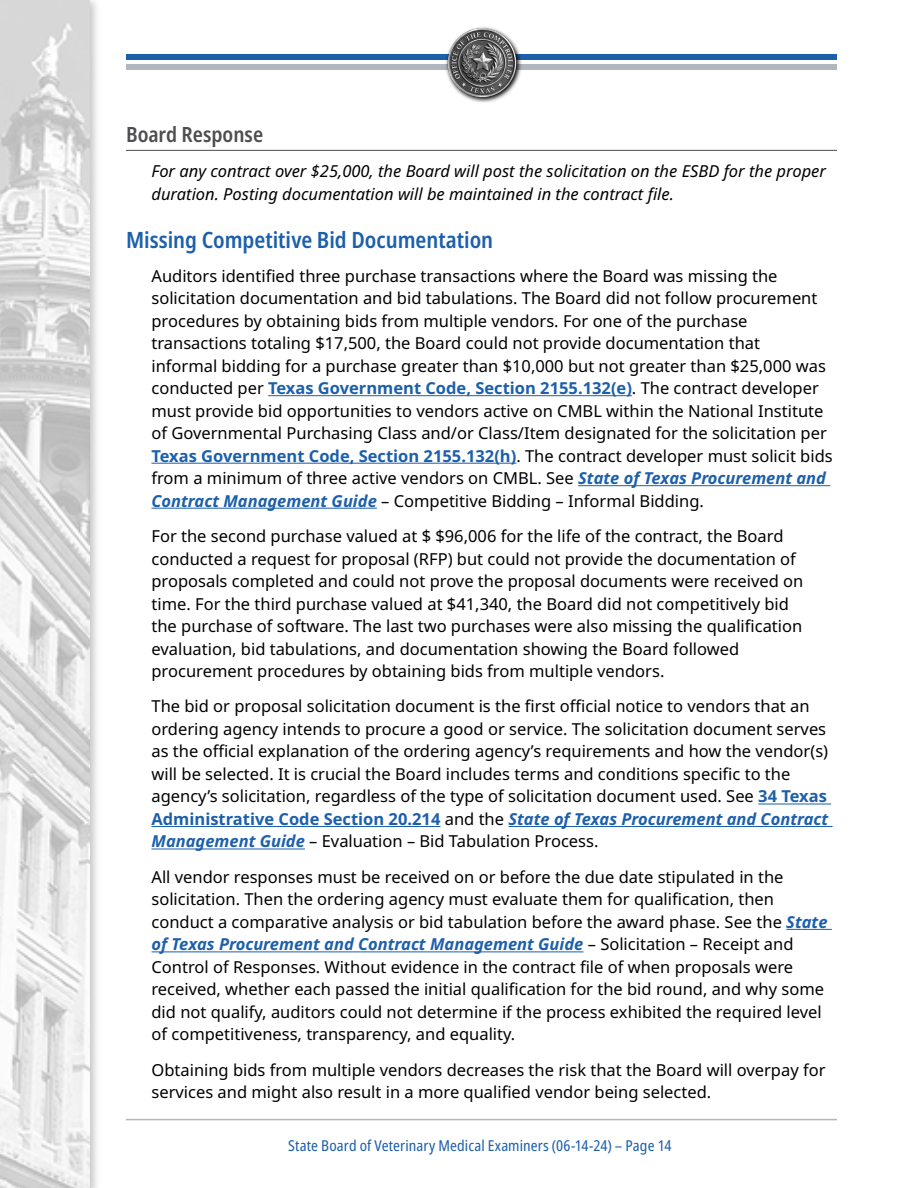
<style>
.page{position:relative;width:918px;height:1188px;background:#fff}
.page>*{position:absolute;margin:0;border:0;box-sizing:border-box;transform-origin:0 0}
.t1{font:600 condensed 22.5px "Noto Sans";color:#1c5fab}
.t2{font:600 condensed 21px "Noto Sans";color:#4d4d4f}
.t3{font:16.5px/22.5px "Noto Sans";color:#000}
.t4{font:italic 16.5px/22.5px "Noto Sans";color:#000}
.t5{font:condensed 15px "Noto Sans";letter-spacing:.005em;color:#1c5fab}
.s1{font-weight:700;color:#1c5fab}
.s2{font-weight:700;font-style:italic;color:#1c5fab}
</style>
<div class="page">
<hr style="left:126px;top:1119px;width:711px;height:1px;background:#b0b7c1">
<div style="left:126px;top:54px;width:711px;height:5px;background:#1c5fab"></div>
<div style="left:126px;top:64px;width:711px;height:6px;background:#b0b7c1"></div>
<div style="left:0;top:0;width:101px;height:1188px;background:#000;opacity:.75"></div>
<img style="left:0;top:0;width:90px;height:1188px">
<svg style="left:474px;top:50px;width:48px;height:53px"></svg>
<img style="left:445px;top:27px;width:73px;height:74px">
<hr style="left:126px;top:150px;width:711px;height:1px;background:#4d4d4f">
<hr style="left:268px;top:395px;width:364px;height:1px;background:#1c5fab">
<hr style="left:152px;top:463px;width:364px;height:1px;background:#1c5fab">
<hr style="left:578px;top:485px;width:252px;height:1px;background:#1c5fab">
<hr style="left:152px;top:508px;width:225px;height:1px;background:#1c5fab">
<hr style="left:758px;top:804px;width:73px;height:1px;background:#1c5fab">
<hr style="left:152px;top:826px;width:289px;height:1px;background:#1c5fab">
<hr style="left:508px;top:826px;width:325px;height:1px;background:#1c5fab">
<hr style="left:152px;top:849px;width:153px;height:1px;background:#1c5fab">
<hr style="left:786px;top:929px;width:46px;height:1px;background:#1c5fab">
<hr style="left:152px;top:951px;width:432px;height:1px;background:#1c5fab">
<p class="t2" style="left:126px;top:120px;width:139px">Board Response</p>
<p class="t4" style="left:152px;top:160px;width:676px">For any contract over $25,000, the Board will post the solicitation on the ESBD for the proper duration. Posting documentation will be maintained in the contract file.</p>
<h1 class="t1" style="left:126px;top:224px;width:369px">Missing Competitive Bid Documentation</h1>
<p class="t3" style="left:152px;top:265px;width:683px">Auditors identified three purchase transactions where the Board was missing the solicitation documentation and bid tabulations. The Board did not follow procurement procedures by obtaining bids from multiple vendors. For one of the purchase transactions totaling $17,500, the Board could not provide documentation that<br>informal bidding for a purchase greater than $10,000 but not greater than $25,000 was conducted per <span class="s1">Texas Government Code, Section 2155.132(e)</span>. The contract developer must provide bid opportunities to vendors active on CMBL within the National Institute of Governmental Purchasing Class and/or Class/Item designated for the solicitation per <span class="s1">Texas Government Code, Section 2155.132(h)</span>. The contract developer must solicit bids from a minimum of three active vendors on CMBL. See <span class="s2">State of Texas Procurement and Contract Management Guide</span> – Competitive Bidding – Informal Bidding.</p>
<p class="t3" style="left:152px;top:525px;width:653px">For the second purchase valued at $ $96,006 for the life of the contract, the Board conducted a request for proposal (RFP) but could not provide the documentation of proposals completed and could not prove the proposal documents were received on time. For the third purchase valued at $41,340, the Board did not competitively bid the purchase of software. The last two purchases were also missing the qualification evaluation, bid tabulations, and documentation showing the Board followed procurement procedures by obtaining bids from multiple vendors.</p>
<p class="t3" style="left:152px;top:696px;width:678px">The bid or proposal solicitation document is the first official notice to vendors that an ordering agency intends to procure a good or service. The solicitation document serves as the official explanation of the ordering agency’s requirements and how the vendor(s) will be selected. It is crucial the Board includes terms and conditions specific to the agency’s solicitation, regardless of the type of solicitation document used. See <span class="s1">34 Texas Administrative Code Section 20.214</span> and the <span class="s2">State of Texas Procurement and Contract Management Guide</span> – Evaluation – Bid Tabulation Process.</p>
<p class="t3" style="left:152px;top:866px;width:678px">All vendor responses must be received on or before the due date stipulated in the solicitation. Then the ordering agency must evaluate them for qualification, then conduct a comparative analysis or bid tabulation before the award phase. See the <span class="s2">State of Texas Procurement and Contract Management Guide</span> – Solicitation – Receipt and Control of Responses. Without evidence in the contract file of when proposals were received, whether each passed the initial qualification for the bid round, and why some did not qualify, auditors could not determine if the process exhibited the required level of competitiveness, transparency, and equality.</p>
<p class="t3" style="left:152px;top:1059px;width:676px">Obtaining bids from multiple vendors decreases the risk that the Board will overpay for services and might also result in a more qualified vendor being selected.</p>
<p class="t5" style="left:288px;top:1135px;width:385px">State Board of Veterinary Medical Examiners (06-14-24) – Page 14</p>
</div>
